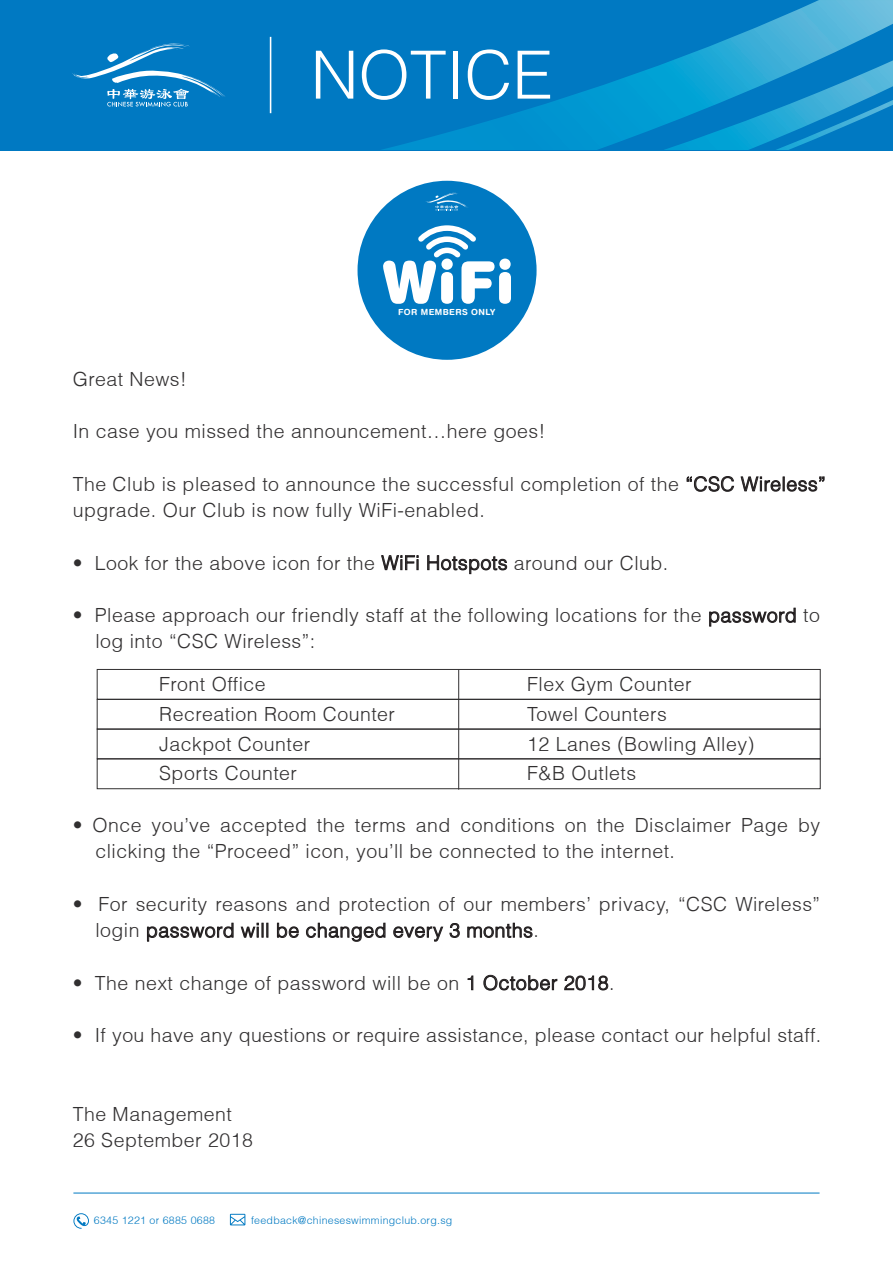
<style>
.page{position:relative;width:893px;height:1263px;background:#fff}
.page>*{position:absolute;margin:0;border:0;box-sizing:border-box;transform-origin:0 0}
.t1{font:300 66.45px "Helvetica";letter-spacing:-.005em;color:#fff}
.t2{font:300 19.5px/29.7px "Helvetica";letter-spacing:.025em;color:#312f30}
.t3{font:300 10.65px "Helvetica";letter-spacing:.025em;color:#0079c2}
.t4{font:700 8.4px "Helvetica Rounded";letter-spacing:.05em;color:#fff}
</style>
<div class="page">
<hr style="left:73px;top:1193px;width:747px;height:1px;background:#0079c2">
<svg style="left:73px;top:1213px;width:16px;height:16px"></svg>
<svg style="left:230px;top:1214px;width:15px;height:11px"></svg>
<div style="left:0;top:0;width:893px;height:150px;background:#0079c2"></div>
<hr style="left:270px;top:37px;width:1px;height:76px;background:#fff">
<svg style="left:382px;top:0;width:511px;height:150px"></svg>
<svg style="left:686px;top:476px;width:48px;height:16px"></svg>
<svg style="left:740px;top:476px;width:85px;height:16px"></svg>
<svg style="left:381px;top:555px;width:38px;height:16px"></svg>
<svg style="left:427px;top:555px;width:81px;height:19px"></svg>
<svg style="left:709px;top:607px;width:87px;height:20px"></svg>
<svg style="left:147px;top:922px;width:87px;height:20px"></svg>
<svg style="left:240px;top:923px;width:28px;height:15px"></svg>
<svg style="left:277px;top:922px;width:22px;height:16px"></svg>
<svg style="left:306px;top:922px;width:80px;height:20px"></svg>
<svg style="left:393px;top:923px;width:67px;height:19px"></svg>
<svg style="left:467px;top:922px;width:66px;height:16px"></svg>
<svg style="left:467px;top:975px;width:7px;height:15px"></svg>
<svg style="left:483px;top:974px;width:75px;height:17px"></svg>
<svg style="left:564px;top:975px;width:45px;height:16px"></svg>
<svg style="left:72px;top:43px;width:153px;height:63px"></svg>
<div style="left:358px;top:181px;width:179px;height:179px;background:#0079c2;border-radius:50%"></div>
<svg style="left:383px;top:225px;width:128px;height:79px"></svg>
<svg style="left:426px;top:193px;width:42px;height:17px"></svg>
<div style="left:97px;top:669px;width:723px;height:30px;border:1px solid #312f30"></div>
<div style="left:97px;top:699px;width:723px;height:30px;border:1px solid #312f30"></div>
<div style="left:97px;top:729px;width:723px;height:30px;border:1px solid #312f30"></div>
<div style="left:97px;top:759px;width:723px;height:30px;border:1px solid #312f30"></div>
<hr style="left:458px;top:670px;width:1px;height:120px;background:#312f30">
<h1 class="t1" style="left:311px;top:34px;width:244px">NOTICE</h1>
<p class="t4" style="left:398px;top:307px;width:99px">FOR MEMBERS ONLY</p>
<p class="t2" style="left:73px;top:364px;width:115px">Great News!</p>
<p class="t2" style="left:73px;top:416px;width:474px">In case you missed the announcement…here goes!</p>
<p class="t2" style="left:73px;top:471px;width:754px;line-height:26.2px">The Club is pleased to announce the successful completion of the “CSC Wireless” upgrade. Our Club is now fully WiFi-enabled.</p>
<p class="t2" style="left:73px;top:548px;width:597px">• Look for the above icon for the WiFi Hotspots around our Club.</p>
<p class="t2" style="left:95px;top:602px;width:726px;line-height:26.2px;text-indent:-23px">• Please approach our friendly staff at the following locations for the password to log into “CSC Wireless”:</p>
<p class="t2" style="left:159px;top:669px;width:237px">Front Office<br>Recreation Room Counter<br>Jackpot Counter<br>Sports Counter</p>
<p class="t2" style="left:527px;top:669px;width:228px">Flex Gym Counter<br>Towel Counters<br>12 Lanes (Bowling Alley)<br>F&amp;B Outlets</p>
<p class="t2" style="left:95px;top:812px;width:726px;line-height:26.2px;text-indent:-23px">• Once you’ve accepted the terms and conditions on the Disclaimer Page by clicking the “Proceed” icon, you’ll be connected to the internet.</p>
<p class="t2" style="left:95px;top:891px;width:726px;line-height:26.2px;text-indent:-23px">• For security reasons and protection of our members’ privacy, “CSC Wireless” login password will be changed every 3 months.</p>
<p class="t2" style="left:73px;top:968px;width:543px">• The next change of password will be on 1 October 2018.</p>
<p class="t2" style="left:73px;top:1020px;width:750px">• If you have any questions or require assistance, please contact our helpful staff.</p>
<p class="t2" style="left:73px;top:1101px;width:182px;line-height:26.2px">The Management<br>26 September 2018</p>
<p class="t3" style="left:94px;top:1214px;width:123px">6345 1221 or 6885 0688</p>
<p class="t3" style="left:251px;top:1214px;width:203px">feedback@chineseswimmingclub.org.sg</p>
</div>
